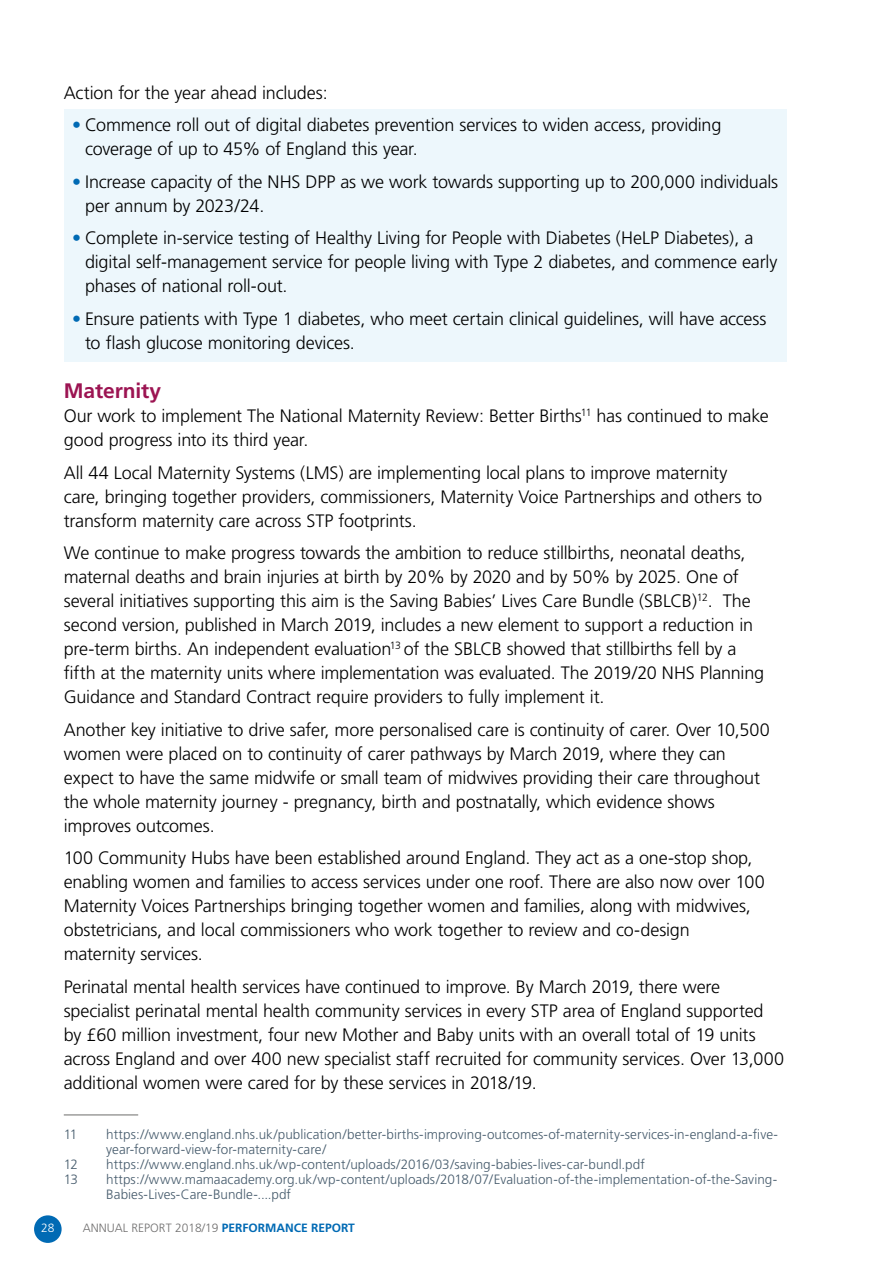
<style>
.page{position:relative;width:893px;height:1263px;background:#fff}
.page>*{position:absolute;margin:0;border:0;box-sizing:border-box;transform-origin:0 0}
.New_Subheader{font:700 21px "Frutiger";letter-spacing:-.005em;color:#9c1452}
.New_Body_Copy{font:300 18px/24px "Frutiger";letter-spacing:-.01em;color:#000}
.Footers{font:300 13.5px/15px "Frutiger";color:#475c6d}
.t1{font:300 12px "Frutiger";color:#706f6f}
.t2{font:700 12px "Frutiger";color:#006ab4}
.t3{font:300 12px "Frutiger";color:#fff}
.s1{color:#006ab4}
.s2{font-weight:700;color:#006ab4}
</style>
<div class="page">
<div style="left:34px;top:1215px;width:28px;height:28px;background:#006ab4;border-radius:50%"></div>
<div style="left:64px;top:109px;width:723px;height:59px;background:#edf7fc"></div>
<div style="left:64px;top:166px;width:723px;height:59px;background:#edf7fc"></div>
<div style="left:64px;top:222px;width:723px;height:83px;background:#edf7fc"></div>
<div style="left:64px;top:303px;width:723px;height:59px;background:#edf7fc"></div>
<hr style="left:64px;top:1114px;width:74px;height:2px;background:#9d9d9c">
<p class="New_Body_Copy" style="left:64px;top:81px;width:266px">Action for the year ahead includes:</p>
<p class="New_Body_Copy" style="left:85px;top:113px;width:638px;text-indent:-13px"><span class="s1">•</span> Commence roll out of digital diabetes prevention services to widen access, providing coverage of up to 45% of England this year.</p>
<p class="New_Body_Copy" style="left:85px;top:170px;width:695px;text-indent:-13px"><span class="s1">•</span> Increase capacity of the NHS DPP as we work towards supporting up to 200,000 individuals per annum by 2023/24.</p>
<p class="New_Body_Copy" style="left:85px;top:226px;width:694px;text-indent:-13px"><span class="s1">•</span> Complete in-service testing of Healthy Living for People with Diabetes (HeLP Diabetes), a digital self-management service for people living with Type 2 diabetes, and commence early phases of national roll-out.</p>
<p class="New_Body_Copy" style="left:85px;top:307px;width:683px;text-indent:-13px"><span class="s1">•</span> Ensure patients with Type 1 diabetes, who meet certain clinical guidelines, will have access to flash glucose monitoring devices.</p>
<p class="New_Subheader" style="left:64px;top:378px;width:99px">M ATERNITY</p>
<p class="New_Body_Copy" style="left:64px;top:404px;width:706px">Our work to implement The National Maternity Review: Better Births<sup>11</sup> has continued to make good progress into its third year.</p>
<p class="New_Body_Copy" style="left:64px;top:461px;width:700px">All 44 Local Maternity Systems (LMS) are implementing local plans to improve maternity care, bringing together providers, commissioners, Maternity Voice Partnerships and others to transform maternity care across STP footprints.</p>
<p class="New_Body_Copy" style="left:64px;top:541px;width:702px">We continue to make progress towards the ambition to reduce stillbirths, neonatal deaths, maternal deaths and brain injuries at birth by 20% by 2020 and by 50% by 2025. One of several initiatives supporting this aim is the Saving Babies’ Lives Care Bundle (SBLCB)<sup>12</sup>. The second version, published in March 2019, includes a new element to support a reduction in pre-term births. An independent evaluation<sup>13</sup> of the SBLCB showed that stillbirths fell by a fifth at the maternity units where implementation was evaluated. The 2019/20 NHS Planning Guidance and Standard Contract require providers to fully implement it.</p>
<p class="New_Body_Copy" style="left:64px;top:718px;width:707px">Another key initiative to drive safer, more personalised care is continuity of carer. Over 10,500 women were placed on to continuity of carer pathways by March 2019, where they can expect to have the same midwife or small team of midwives providing their care throughout the whole maternity journey - pregnancy, birth and postnatally, which evidence shows improves outcomes.</p>
<p class="New_Body_Copy" style="left:64px;top:846px;width:703px">100 Community Hubs have been established around England. They act as a one-stop shop, enabling women and families to access services under one roof. There are also now over 100<br>Maternity Voices Partnerships bringing together women and families, along with midwives, obstetricians, and local commissioners who work together to review and co-design maternity services.</p>
<p class="New_Body_Copy" style="left:64px;top:975px;width:722px">Perinatal mental health services have continued to improve. By March 2019, there were specialist perinatal mental health community services in every STP area of England supported by £60 million investment, four new Mother and Baby units with an overall total of 19 units across England and over 400 new specialist staff recruited for community services. Over 13,000 additional women were cared for by these services in 2018/19.</p>
<p class="Footers" style="left:64px;top:1127px;width:15px">11</p>
<p class="Footers" style="left:106px;top:1127px;width:673px">https://www.england.nhs.uk/publication/better-births-improving-outcomes-of-maternity-services-in-england-a-five&shy;year-forward-view-for-maternity-care/</p>
<p class="Footers" style="left:64px;top:1157px;width:16px">12</p>
<p class="Footers" style="left:106px;top:1157px;width:540px">https://www.england.nhs.uk/wp-content/uploads/2016/03/saving-babies-lives-car-bundl.pdf</p>
<p class="Footers" style="left:64px;top:1172px;width:16px">13</p>
<p class="Footers" style="left:106px;top:1172px;width:672px">https://www.mamaacademy.org.uk/wp-content/uploads/2018/07/Evaluation-of-the-implementation-of-the-Saving-<br>Babies-Lives-Care-Bundle-....pdf</p>
<p class="t3" style="left:41px;top:1221px;width:15px">28</p>
<p class="t1" style="left:83px;top:1221px;width:203px">ANNUAL REPORT 2018/19 <span class="s2">PERFORMANCE</span></p>
<p class="t2" style="left:311px;top:1221px;width:16px">REPORT</p>
</div>
